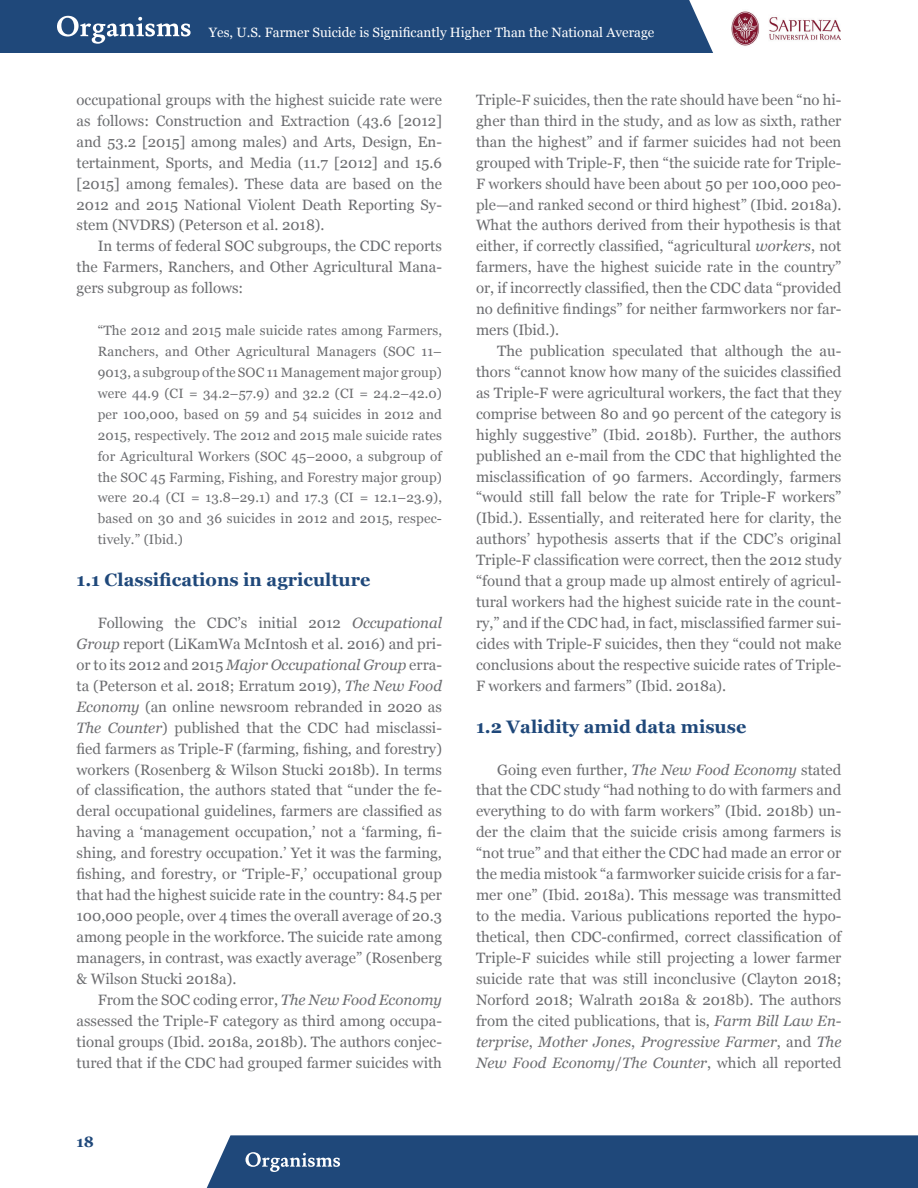
<style>
.page{position:relative;width:918px;height:1188px;background:#fff}
.page>*{position:absolute;margin:0;border:0;box-sizing:border-box;transform-origin:0 0}
.t1{font:700 18px "Georgia";color:#1f487a}
.t2{font:15px/20.9px "Georgia";color:#6c6d70;text-align:justify}
.t3{font:700 15px "Georgia";color:#1f487a}
.t4{font:13.5px/21px "Georgia";letter-spacing:.01em;color:#6c6d70;text-align:justify}
.t5{font:13.5px "Georgia";color:#fff}
.s1{font-style:italic}
</style>
<div class="page">
<img style="left:731px;top:11px;width:110px;height:35px">
<div style="left:0;top:0;width:713px;height:53px;background:#1f487a"></div>
<div style="left:207px;top:1135px;width:711px;height:53px;background:#1f487a"></div>
<p class="t5" style="left:209px;top:22px;width:447px">Yes, U.S. Farmer Suicide is Significantly Higher Than the National Average</p>
<p class="t2" style="left:77px;top:89px;width:367px">occupational groups with the highest suicide rate were as follows: Construction and Extraction (43.6 [2012] and 53.2 [2015] among males) and Arts, Design, En&shy;tertainment, Sports, and Media (11.7 [2012] and 15.6 [2015] among females). These data are based on the 2012 and 2015 National Violent Death Reporting Sy&shy;stem (NVDRS) (Peterson et al. 2018).</p>
<p class="t2" style="left:77px;top:235px;width:367px;text-indent:21px">In terms of federal SOC subgroups, the CDC reports the Farmers, Ranchers, and Other Agricultural Mana&shy;gers subgroup as follows:</p>
<p class="t4" style="left:98px;top:319px;width:346px">“The 2012 and 2015 male suicide rates among Farmers, Ranchers, and Other Agricultural Managers (SOC 11– 9013, a subgroup of the SOC 11 Management major group) were 44.9 (CI = 34.2–57.9) and 32.2 (CI = 24.2–42.0) per 100,000, based on 59 and 54 suicides in 2012 and 2015, respectively. The 2012 and 2015 male suicide rates for Agricultural Workers (SOC 45–2000, a subgroup of the SOC 45 Farming, Fishing, and Forestry major group) were 20.4 (CI = 13.8–29.1) and 17.3 (CI = 12.1–23.9), based on 30 and 36 suicides in 2012 and 2015, respec&shy;tively.” (Ibid.)</p>
<p class="t1" style="left:77px;top:566px;width:295px">1.1 Classifications in agriculture</p>
<p class="t2" style="left:77px;top:612px;width:367px;text-indent:21px">Following the CDC’s initial 2012 <span class="s1">Occupational Group</span> report (LiKamWa McIntosh et al. 2016) and pri&shy;or to its 2012 and 2015 <span class="s1">Major Occupational Group</span> erra&shy;ta (Peterson et al. 2018; Erratum 2019), <span class="s1">The New Food Economy</span> (an online newsroom rebranded in 2020 as <span class="s1">The Counter</span>) published that the CDC had misclassi&shy;fied farmers as Triple-F (farming, fishing, and forestry) workers (Rosenberg &amp; Wilson Stucki 2018b). In terms of classification, the authors stated that “under the fe&shy;deral occupational guidelines, farmers are classified as having a ‘management occupation,’ not a ‘farming, fi&shy;shing, and forestry occupation.’ Yet it was the farming, fishing, and forestry, or ‘Triple-F,’ occupational group that had the highest suicide rate in the country: 84.5 per 100,000 people, over 4 times the overall average of 20.3 among people in the workforce. The suicide rate among managers, in contrast, was exactly average” (Rosenberg &amp; Wilson Stucki 2018a).</p>
<p class="t2" style="left:77px;top:989px;width:367px;text-indent:21px">From the SOC coding error, <span class="s1">The New Food Economy </span>assessed the Triple-F category as third among occupa&shy;tional groups (Ibid. 2018a, 2018b). The authors conjec&shy;tured that if the CDC had grouped farmer suicides with</p>
<p class="t3" style="left:77px;top:1130px;width:19px">18</p>
<p class="t2" style="left:476px;top:89px;width:367px">Triple-F suicides, then the rate should have been “no hi&shy;gher than third in the study, and as low as sixth, rather than the highest” and if farmer suicides had not been grouped with Triple-F, then “the suicide rate for Triple-F workers should have been about 50 per 100,000 peo&shy;ple—and ranked second or third highest” (Ibid. 2018a).<br>What the authors derived from their hypothesis is that either, if correctly classified, “agricultural <span class="s1">workers</span>, not farmers, have the highest suicide rate in the country” or, if incorrectly classified, then the CDC data “provided no definitive findings” for neither farmworkers nor far&shy;mers (Ibid.).</p>
<p class="t2" style="left:476px;top:340px;width:367px;text-indent:21px">The publication speculated that although the au&shy;thors “cannot know how many of the suicides classified as Triple-F were agricultural workers, the fact that they comprise between 80 and 90 percent of the category is highly suggestive” (Ibid. 2018b). Further, the authors published an e-mail from the CDC that highlighted the misclassification of 90 farmers. Accordingly, farmers “would still fall below the rate for Triple-F workers” (Ibid.). Essentially, and reiterated here for clarity, the authors’ hypothesis asserts that if the CDC’s original Triple-F classification were correct, then the 2012 study “found that a group made up almost entirely of agricul&shy;tural workers had the highest suicide rate in the count&shy;ry,” and if the CDC had, in fact, misclassified farmer sui&shy;cides with Triple-F suicides, then they “could not make conclusions about the respective suicide rates of Triple-F workers and farmers” (Ibid. 2018a).</p>
<p class="t1" style="left:476px;top:713px;width:272px">1.2 Validity amid data misuse</p>
<p class="t2" style="left:476px;top:758px;width:367px;text-indent:21px">Going even further, <span class="s1">The New Food Economy</span> stated that the CDC study “had nothing to do with farmers and everything to do with farm workers” (Ibid. 2018b) un&shy;der the claim that the suicide crisis among farmers is “not true” and that either the CDC had made an error or the media mistook “a farmworker suicide crisis for a far&shy;mer one” (Ibid. 2018a). This message was transmitted to the media. Various publications reported the hypo&shy;thetical, then CDC-confirmed, correct classification of Triple-F suicides while still projecting a lower farmer suicide rate that was still inconclusive (Clayton 2018; Norford 2018; Walrath 2018a &amp; 2018b). The authors from the cited publications, that is, <span class="s1">Farm Bill Law En&shy;terprise</span>, <span class="s1">Mother Jones</span>, <span class="s1">Progressive Farmer</span>, and <span class="s1">The New Food Economy</span>/<span class="s1">The Counter</span>, which all reported</p>
</div>
